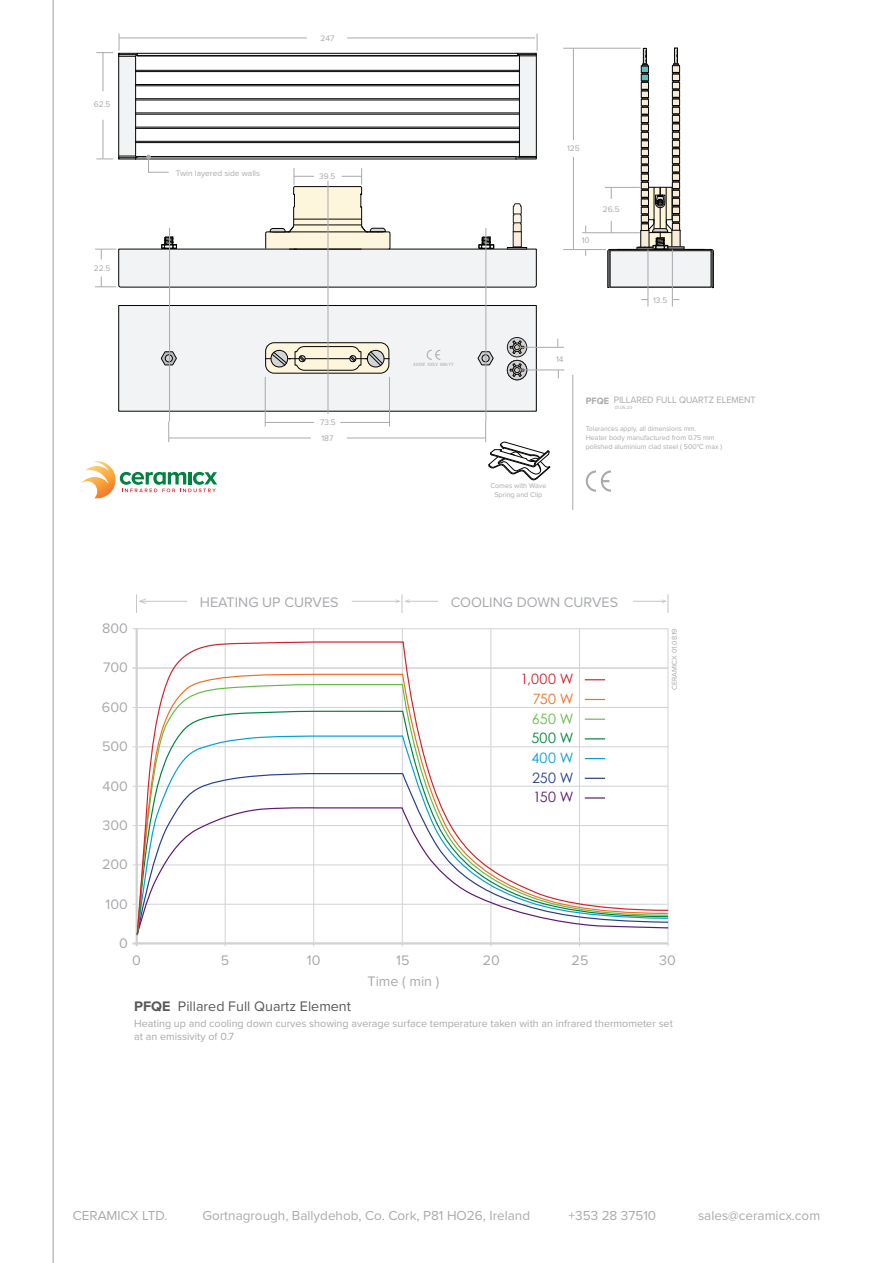
<style>
.page{position:relative;width:893px;height:1263px;background:#fff}
.page>*{position:absolute;margin:0;border:0;box-sizing:border-box;transform-origin:0 0}
.t1{font:14.25px "Proxima Nova";color:#a7a9ac}
.t2{font:14.25px/19.6px "Century Gothic";letter-spacing:.015em;color:#d1232a;text-align:justify}
.t3{font:14.25px "Proxima Nova";color:#57585a}
.t4{font:13.5px "Proxima Nova";color:#a8aaad}
.t5{font:10.8px/12.9px "Proxima Nova";color:#a7a9ac}
.t6{font:9.6px "Proxima Nova";color:#a8a9ad;scale:.96 1}
.t7{font:8.4px "Proxima Nova";color:#a8a9ad}
.t8{font:7.2px/9.6px "Proxima Nova";color:#a8a9ad;scale:.96 1}
.t9{font:7.2px/8.6px "Proxima Nova";color:#a8a9ad;text-align:center}
.t10{font:7.2px "Proxima Nova";color:#a7a9ac}
.t11{font:4.8px "Myriad Pro";letter-spacing:-.005em;color:#a8a9ad}
.t12{font:4.8px "Proxima Nova";color:#a8a9ad;scale:.96 1}
.s1{font-weight:700}
.s2{color:#f36e21}
.s3{color:#65bc46}
.s4{color:#00843d}
.s5{color:#069edb}
.s6{color:#253f8e}
.s7{color:#5f1872}
</style>
<div class="page">
<svg style="left:52px;top:0;width:2px;height:1263px;background:#cccecf"></svg>
<svg style="left:586px;top:470px;width:25px;height:22px"></svg>
<hr style="left:572px;top:375px;width:1px;height:135px;background:#a8a9ad">
<div style="left:119px;top:305px;width:417px;height:106px;background:#f2f3f4"></div>
<svg style="left:161px;top:351px;width:15px;height:14px"></svg>
<div style="left:118px;top:305px;width:419px;height:106px;border:1px solid #040503"></div>
<div style="left:165px;top:355px;width:7px;height:7px;background:#d1d2d4;border-radius:50%"></div>
<div style="left:165px;top:355px;width:8px;height:7px;border:1px solid #040503;border-radius:50%"></div>
<div style="left:266px;top:343px;width:123px;height:30px;background:#fef5dd;border-radius:8px"></div>
<div style="left:265px;top:343px;width:124px;height:30px;border:1px solid #040503;border-radius:8px"></div>
<hr style="left:265px;top:358px;width:34px;height:1px;background:#040503">
<hr style="left:356px;top:358px;width:33px;height:1px;background:#040503">
<svg style="left:270px;top:346px;width:115px;height:25px"></svg>
<hr style="left:305px;top:358px;width:45px;height:1px;background:#040503">
<svg style="left:478px;top:351px;width:15px;height:14px"></svg>
<hr style="left:605px;top:187px;width:35px;height:1px;background:#a8a9ad">
<hr style="left:563px;top:249px;width:43px;height:1px;background:#a8a9ad">
<hr style="left:169px;top:228px;width:1px;height:193px;background:#a8a9ad">
<svg style="left:168px;top:421px;width:1px;height:21px"></svg>
<hr style="left:347px;top:438px;width:138px;height:1px;background:#a8a9ad">
<hr style="left:169px;top:438px;width:142px;height:1px;background:#a8a9ad">
<svg style="left:427px;top:350px;width:13px;height:10px"></svg>
<hr style="left:486px;top:228px;width:1px;height:193px;background:#a8a9ad">
<svg style="left:485px;top:421px;width:65px;height:59px"></svg>
<hr style="left:328px;top:180px;width:1px;height:234px;background:#a8a9ad">
<hr style="left:265px;top:377px;width:1px;height:49px;background:#a8a9ad">
<hr style="left:389px;top:377px;width:1px;height:49px;background:#a8a9ad">
<hr style="left:340px;top:422px;width:49px;height:1px;background:#a8a9ad">
<hr style="left:265px;top:422px;width:49px;height:1px;background:#a8a9ad">
<hr style="left:648px;top:183px;width:1px;height:123px;background:#a8a9ad">
<hr style="left:672px;top:183px;width:1px;height:123px;background:#a8a9ad">
<hr style="left:582px;top:232px;width:58px;height:1px;background:#a8a9ad">
<svg style="left:81px;top:461px;width:136px;height:38px"></svg>
<svg style="left:507px;top:337px;width:20px;height:20px"></svg>
<div style="left:507px;top:337px;width:20px;height:20px;border:1px solid #231f20;border-radius:50%"></div>
<svg style="left:510px;top:341px;width:14px;height:13px"></svg>
<svg style="left:507px;top:360px;width:20px;height:20px"></svg>
<div style="left:507px;top:360px;width:20px;height:20px;border:1px solid #231f20;border-radius:50%"></div>
<svg style="left:510px;top:364px;width:14px;height:12px"></svg>
<hr style="left:517px;top:347px;width:47px;height:1px;background:#a8a9ad">
<hr style="left:517px;top:370px;width:47px;height:1px;background:#a8a9ad">
<svg style="left:607px;top:48px;width:107px;height:240px"></svg>
<hr style="left:573px;top:48px;width:1px;height:92px;background:#a8a9ad">
<hr style="left:563px;top:48px;width:78px;height:1px;background:#a8a9ad">
<hr style="left:573px;top:157px;width:1px;height:92px;background:#a8a9ad">
<svg style="left:95px;top:34px;width:443px;height:254px"></svg>
<hr style="left:132px;top:943px;width:536px;height:1px;background:#d1d2d4">
<hr style="left:133px;top:904px;width:535px;height:1px;background:#d1d2d4">
<hr style="left:133px;top:865px;width:535px;height:1px;background:#d1d2d4">
<hr style="left:133px;top:825px;width:535px;height:1px;background:#d1d2d4">
<hr style="left:133px;top:786px;width:535px;height:1px;background:#d1d2d4">
<hr style="left:133px;top:746px;width:535px;height:1px;background:#d1d2d4">
<hr style="left:133px;top:707px;width:535px;height:1px;background:#d1d2d4">
<hr style="left:133px;top:668px;width:535px;height:1px;background:#d1d2d4">
<hr style="left:133px;top:628px;width:535px;height:1px;background:#d1d2d4">
<hr style="left:136px;top:628px;width:1px;height:318px;background:#d1d2d4">
<hr style="left:225px;top:628px;width:1px;height:318px;background:#d1d2d4">
<hr style="left:313px;top:628px;width:1px;height:318px;background:#d1d2d4">
<hr style="left:402px;top:628px;width:1px;height:318px;background:#d1d2d4">
<hr style="left:491px;top:628px;width:1px;height:318px;background:#d1d2d4">
<hr style="left:579px;top:628px;width:1px;height:318px;background:#d1d2d4">
<hr style="left:668px;top:628px;width:1px;height:318px;background:#d1d2d4">
<hr style="left:352px;top:601px;width:47px;height:1px;background:#a7a9ac">
<hr style="left:141px;top:601px;width:46px;height:1px;background:#a7a9ac">
<svg style="left:136px;top:594px;width:10px;height:19px"></svg>
<hr style="left:633px;top:601px;width:32px;height:1px;background:#a7a9ac">
<svg style="left:662px;top:594px;width:7px;height:19px"></svg>
<hr style="left:406px;top:601px;width:32px;height:1px;background:#a7a9ac">
<svg style="left:395px;top:594px;width:15px;height:19px"></svg>
<hr style="left:134px;top:942px;width:534px;height:2px;background:#d1d2d4">
<hr style="left:136px;top:628px;width:2px;height:317px;background:#d1d2d4">
<svg style="left:136px;top:641px;width:533px;height:295px"></svg>
<p class="t7" style="left:94px;top:98px;width:18px">62.5</p>
<p class="t7" style="left:94px;top:262px;width:18px">22.5</p>
<p class="t1" style="left:102px;top:618px;width:27px">800</p>
<p class="t1" style="left:103px;top:657px;width:26px">700</p>
<p class="t1" style="left:102px;top:696px;width:27px">600</p>
<p class="t1" style="left:102px;top:735px;width:27px">500</p>
<p class="t1" style="left:102px;top:775px;width:27px">400</p>
<p class="t1" style="left:102px;top:814px;width:27px">300</p>
<p class="t1" style="left:102px;top:853px;width:27px">200</p>
<p class="t1" style="left:106px;top:893px;width:24px">100</p>
<p class="t1" style="left:119px;top:932px;width:10px">0</p>
<p class="t7" style="left:176px;top:166px;width:86px">Twin layered side walls</p>
<p class="t7" style="left:320px;top:32px;width:15px">247</p>
<p class="t7" style="left:319px;top:170px;width:18px">39.5</p>
<p class="t7" style="left:320px;top:416px;width:17px">73.5</p>
<p class="t7" style="left:321px;top:432px;width:13px">187</p>
<p class="t11" style="left:413px;top:361px;width:42px">XXXW XXXV MM YY</p>
<p class="t7" style="left:567px;top:142px;width:14px">125</p>
<p class="t7" style="left:582px;top:234px;width:9px">10</p>
<p class="t7" style="left:603px;top:203px;width:18px">26.5</p>
<p class="t7" style="left:556px;top:353px;width:9px">14</p>
<p class="t9" style="left:490px;top:481px;width:58px">Comes with Wave<br>Spring and Clip</p>
<p class="t7" style="left:653px;top:294px;width:16px">13.5</p>
<p class="t6" style="left:586px;top:393px;width:179px"><span class="s1">PFQE</span> PILLARED FULL QUARTZ ELEMENT</p>
<p class="t12" style="left:615px;top:404px;width:20px">01.05.20</p>
<p class="t8" style="left:586px;top:423px;width:136px">Tolerances apply, all dimensions mm.<br>Heater body manufactured from 0.75 mm</p>
<p class="t9" style="left:586px;top:442px;width:138px">polished aluminium clad steel ( 500°C max )</p>
<p class="t1" style="left:200px;top:591px;width:140px">HEATING UP CURVES</p>
<p class="t1" style="left:451px;top:591px;width:169px">COOLING DOWN CURVES</p>
<p class="t2" style="left:531px;top:669px;width:44px;text-indent:-11px">1,000 W <span class="s2">750 W </span><span class="s3">650 W </span><span class="s4">500 W </span><span class="s5">400 W </span><span class="s6">250 W </span><span class="s7">150 W</span></p>
<p class="t10" style="left:669px;top:690px;width:63px;rotate:-90deg">CERAMICX 01.08.19</p>
<p class="t1" style="left:132px;top:949px;width:10px">0</p>
<p class="t1" style="left:221px;top:949px;width:10px">5</p>
<p class="t1" style="left:307px;top:949px;width:15px">10</p>
<p class="t1" style="left:396px;top:949px;width:15px">15</p>
<p class="t1" style="left:483px;top:949px;width:19px">20</p>
<p class="t1" style="left:572px;top:949px;width:18px">25</p>
<p class="t1" style="left:659px;top:949px;width:18px">30</p>
<p class="t1" style="left:368px;top:970px;width:73px">Time ( min )</p>
<p class="t3" style="left:134px;top:995px;width:218px"><span class="s1">PFQE</span> Pillared Full Quartz Element</p>
<p class="t5" style="left:134px;top:1016px;width:540px">Heating up and cooling down curves showing average surface temperature taken with an infrared thermometer set at an emissivity of 0.7</p>
<p class="t4" style="left:73px;top:1205px;width:96px">CERAMICX LTD.</p>
<p class="t4" style="left:202px;top:1205px;width:329px">Gortnagrough, Ballydehob, Co. Cork, P81 HO26, Ireland</p>
<p class="t4" style="left:568px;top:1205px;width:89px">+353 28 37510</p>
<p class="t4" style="left:698px;top:1205px;width:124px">sales@ceramicx.com</p>
</div>
